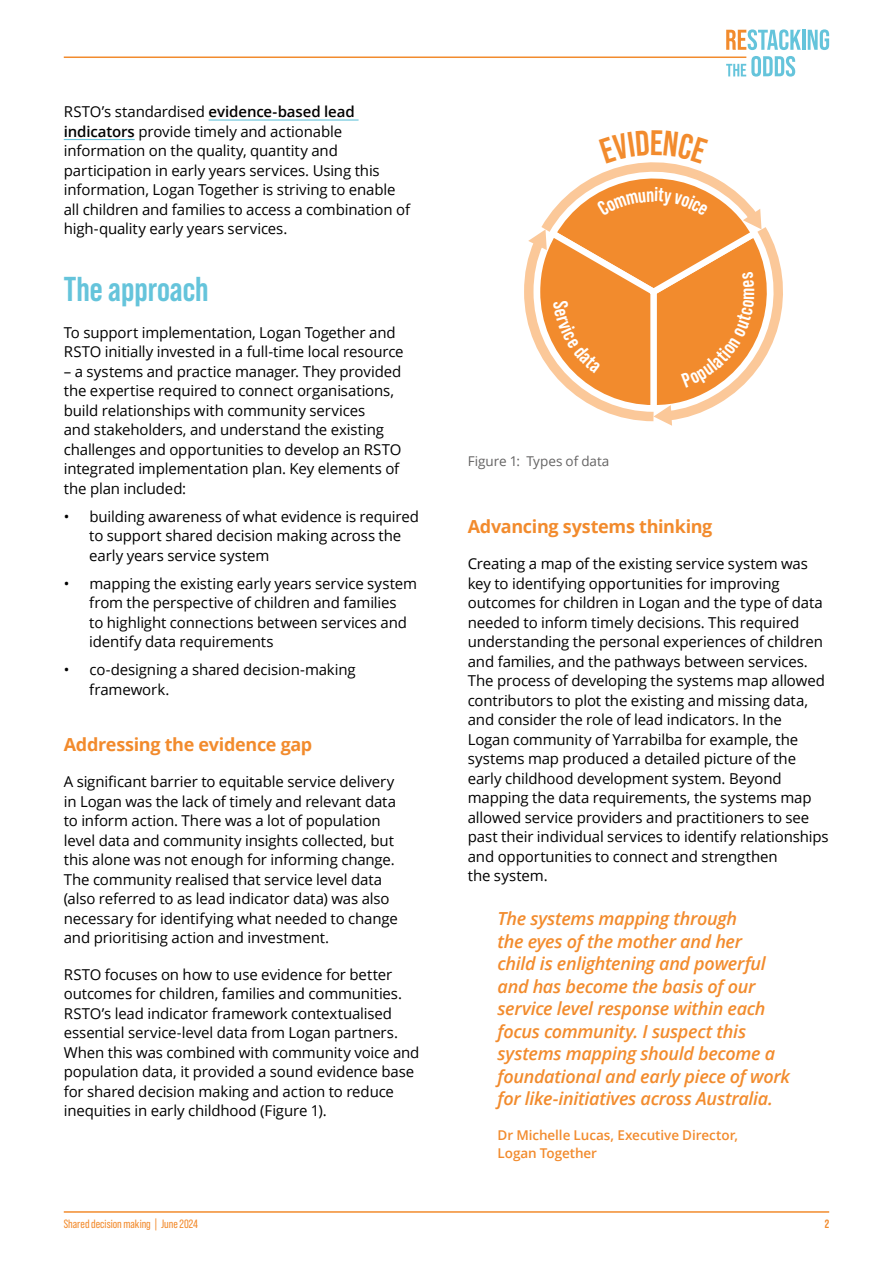
<style>
.page{position:relative;width:893px;height:1263px;background:#fff}
.page>*{position:absolute;margin:0;border:0;box-sizing:border-box;transform-origin:0 0}
.RSTO_Heading_2{font:700 34.5px "Bebas Neue Pro";color:#65c4db}
.RSTO_Quote{font:italic 600 18px/22.5px "Open Sans";letter-spacing:-.015em;color:#f28b2d}
.RSTO_Heading_3{font:700 18px "Open Sans";letter-spacing:-.015em;color:#f28b2d}
.RSTO_body_text{font:15px/19.5px "Open Sans";letter-spacing:-.01em;color:#000}
.RSTO_Quote_source{font:600 13.5px/18px "Open Sans";letter-spacing:-.005em;color:#f28b2d}
.RSTO_Figure_-_caption{font:13.5px "Open Sans";color:#646363}
.t1{font:12px "Bebas Neue Pro";color:#f28b2d}
.t2{font:700 12px "Bebas Neue Pro";color:#f28b2d}
.s1{font-weight:600}
</style>
<div class="page">
<hr style="left:64px;top:1211px;width:765px;height:2px;background:#f28b2d">
<svg style="left:726px;top:56px;width:69px;height:21px"></svg>
<svg style="left:726px;top:29px;width:75px;height:21px"></svg>
<hr style="left:802px;top:30px;width:3px;height:20px;background:#65c4db">
<svg style="left:808px;top:29px;width:21px;height:21px"></svg>
<svg style="left:721px;top:56px;width:27px;height:5px"></svg>
<hr style="left:64px;top:57px;width:682px;height:1px;background:#f28b2d">
<hr style="left:209px;top:119px;width:150px;height:2px;background:#65c4db">
<hr style="left:64px;top:139px;width:71px;height:1px;background:#65c4db">
<svg style="left:524px;top:162px;width:259px;height:264px"></svg>
<p class="RSTO_body_text" style="left:64px;top:101px;width:348px">RSTO’s standardised <span class="s1">evidence-based lead indicators</span> provide timely and actionable information on the quality, quantity and participation in early years services. Using this information, Logan Together is striving to enable all children and families to access a combination of high-quality early years services.</p>
<h2 class="RSTO_Heading_2" style="left:64px;top:270px;width:146px">The approach</h2>
<p class="RSTO_body_text" style="left:64px;top:322px;width:341px">To support implementation, Logan Together and<br>RSTO initially invested in a full-time local resource</p>
<p class="RSTO_body_text" style="left:64px;top:361px;width:339px">– a systems and practice manager. They provided the expertise required to connect organisations, build relationships with community services<br>and stakeholders, and understand the existing challenges and opportunities to develop an RSTO integrated implementation plan. Key elements of the plan included:</p>
<p class="RSTO_body_text" style="left:89px;top:506px;width:331px;text-indent:-26px">• building awareness of what evidence is required to support shared decision making across the early years service system</p>
<p class="RSTO_body_text" style="left:89px;top:573px;width:329px;text-indent:-26px">• mapping the existing early years service system from the perspective of children and families<br>to highlight connections between services and identify data requirements</p>
<p class="RSTO_body_text" style="left:89px;top:660px;width:268px;text-indent:-26px">• co-designing a shared decision-making framework.</p>
<h3 class="RSTO_Heading_3" style="left:64px;top:731px;width:250px">Addressing the evidence gap</h3>
<p class="RSTO_body_text" style="left:64px;top:771px;width:336px">A significant barrier to equitable service delivery in Logan was the lack of timely and relevant data to inform action. There was a lot of population level data and community insights collected, but this alone was not enough for informing change.<br>The community realised that service level data (also referred to as lead indicator data) was also necessary for identifying what needed to change and prioritising action and investment.</p>
<p class="RSTO_body_text" style="left:64px;top:964px;width:357px">RSTO focuses on how to use evidence for better outcomes for children, families and communities.<br>RSTO’s lead indicator framework contextualised essential service-level data from Logan partners.<br>When this was combined with community voice and population data, it provided a sound evidence base for shared decision making and action to reduce inequities in early childhood (Figure 1).</p>
<p class="RSTO_Figure_-_caption" style="left:468px;top:452px;width:143px">Figure 1: Types of data</p>
<h3 class="RSTO_Heading_3" style="left:468px;top:513px;width:246px">Advancing systems thinking</h3>
<p class="RSTO_body_text" style="left:468px;top:554px;width:362px">Creating a map of the existing service system was key to identifying opportunities for improving outcomes for children in Logan and the type of data needed to inform timely decisions. This required understanding the personal experiences of children and families, and the pathways between services.<br>The process of developing the systems map allowed contributors to plot the existing and missing data, and consider the role of lead indicators. In the<br>Logan community of Yarrabilba for example, the systems map produced a detailed picture of the early childhood development system. Beyond mapping the data requirements, the systems map allowed service providers and practitioners to see past their individual services to identify relationships and opportunities to connect and strengthen<br>the system.</p>
<p class="RSTO_Quote" style="left:497px;top:907px;width:294px">The systems mapping through<br>the eyes of the mother and her<br>child is enlightening and powerful and has become the basis of our service level response within each focus community. I suspect this systems mapping should become a foundational and early piece of work for like-initiatives across Australia.</p>
<p class="RSTO_Quote_source" style="left:497px;top:1126px;width:242px">Dr Michelle Lucas, Executive Director,<br>Logan Together</p>
<p class="t1" style="left:64px;top:1217px;width:136px">Shared decision making | June 2024</p>
<p class="t2" style="left:825px;top:1217px;width:6px">2</p>
</div>
